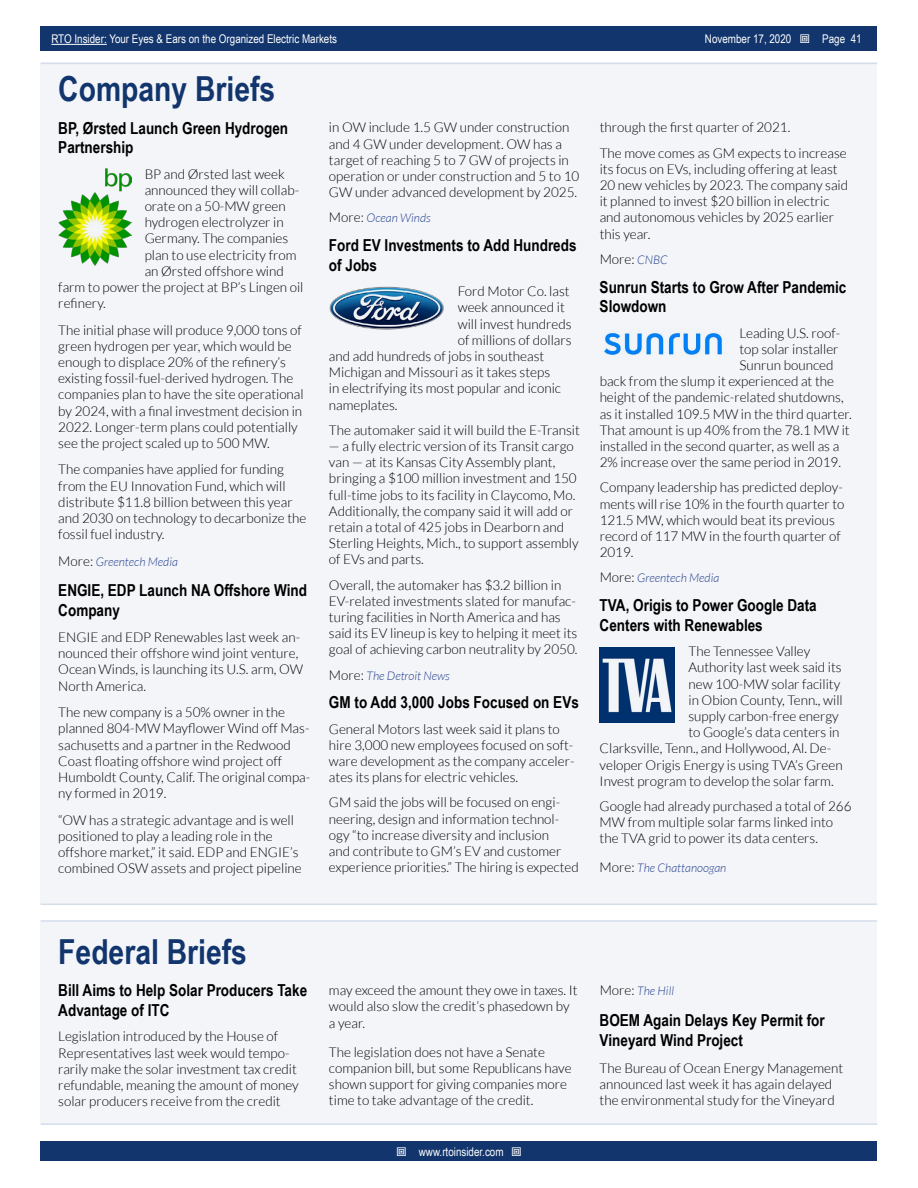
<style>
.page{position:relative;width:918px;height:1188px;background:#fff}
.page>*{position:absolute;margin:0;border:0;box-sizing:border-box;transform-origin:0 0}
.t1{font:700 34.5px "Arial Narrow";color:#11356c}
.t2{font:700 16.5px/19.8px "Arial Narrow";color:#000}
.t3{font:300 13.5px/16.2px "Lato";color:#000}
.t4{font:italic 300 12px "Lato";color:#25408f}
.t5{font:12px "Arial Narrow";color:#fff}
.s1{font-style:normal;font-size:13.5px;color:#000}
.s2{font-style:italic;font-size:12px;color:#25408f}
</style>
<div class="page">
<div style="left:41px;top:1142px;width:836px;height:19px;background:#11356c"></div>
<div style="left:41px;top:27px;width:836px;height:24px;background:#11356c"></div>
<hr style="left:51px;top:44px;width:56px;height:1px;background:#fff">
<div style="left:40px;top:63px;width:836px;height:842px;background:#f3f5f9"></div>
<div style="left:41px;top:922px;width:836px;height:203px;background:#f3f5f9"></div>
<hr style="left:41px;top:904px;width:836px;height:1px;background:#d6deec">
<hr style="left:41px;top:63px;width:836px;height:1px;background:#d6deec">
<hr style="left:41px;top:920px;width:836px;height:2px;background:#d6deec">
<hr style="left:41px;top:1123px;width:836px;height:2px;background:#d6deec">
<img style="left:604px;top:333px;width:119px;height:22px">
<img style="left:329px;top:286px;width:115px;height:44px">
<img style="left:58px;top:168px;width:73px;height:98px">
<img style="left:600px;top:647px;width:75px;height:76px">
<p class="t5" style="left:51px;top:30px;width:287px">RTO Insider: Your Eyes &amp; Ears on the Organized Electric Markets</p>
<p class="t5" style="left:705px;top:30px;width:88px">November 17, 2020</p>
<p class="t5" style="left:822px;top:30px;width:41px">Page 41</p>
<h1 class="t1" style="left:58px;top:63px;width:218px">Company Briefs</h1>
<p class="t2" style="left:58px;top:117px;width:231px">BP, Ørsted Launch Green Hydrogen<br>Partnership</p>
<p class="t3" style="left:145px;top:166px;width:142px">BP and Ørsted last week</p>
<p class="t3" style="left:145px;top:182px;width:156px">announced they will collab-</p>
<p class="t3" style="left:145px;top:198px;width:143px">orate on a 50-MW green</p>
<p class="t3" style="left:145px;top:214px;width:141px">hydrogen electrolyzer in</p>
<p class="t3" style="left:145px;top:230px;width:145px">Germany. The companies</p>
<p class="t3" style="left:145px;top:247px;width:153px">plan to use electricity from</p>
<p class="t3" style="left:145px;top:263px;width:141px">an Ørsted offshore wind</p>
<p class="t3" style="left:58px;top:279px;width:247px">farm to power the project at BP’s Lingen oil</p>
<p class="t3" style="left:58px;top:295px;width:49px">refinery.</p>
<p class="t3" style="left:58px;top:322px;width:247px">The initial phase will produce 9,000 tons of green hydrogen per year, which would be enough to displace 20% of the refinery’s existing fossil-fuel-derived hydrogen. The companies plan to have the site operational by 2024, with a final investment decision in 2022. Longer-term plans could potentially see the project scaled up to 500 MW.</p>
<p class="t3" style="left:58px;top:462px;width:250px">The companies have applied for funding from the EU Innovation Fund, which will distribute $11.8 billion between this year and 2030 on technology to decarbonize the fossil fuel industry.</p>
<p class="t4" style="left:58px;top:555px;width:121px"><span class="s1">More:</span> Greentech Media</p>
<p class="t2" style="left:58px;top:579px;width:250px">ENGIE, EDP Launch NA Offshore Wind<br>Company</p>
<p class="t3" style="left:58px;top:629px;width:246px">ENGIE and EDP Renewables last week an&shy;nounced their offshore wind joint venture, Ocean Winds, is launching its U.S. arm, OW North America.</p>
<p class="t3" style="left:58px;top:704px;width:254px">The new company is a 50% owner in the planned 804-MW Mayflower Wind off Mas&shy;sachusetts and a partner in the Redwood Coast floating offshore wind project off Humboldt County, Calif. The original compa&shy;ny formed in 2019.</p>
<p class="t3" style="left:58px;top:812px;width:245px">“OW has a strategic advantage and is well positioned to play a leading role in the offshore market,” it said. EDP and ENGIE’s combined OSW assets and project pipeline</p>
<p class="t3" style="left:600px;top:115px;width:249px;line-height:25.2px">through the first quarter of 2021.<br>The move comes as GM expects to increase</p>
<p class="t3" style="left:600px;top:161px;width:250px">its focus on EVs, including offering at least 20 new vehicles by 2023. The company said it planned to invest $20 billion in electric and autonomous vehicles by 2025 earlier this year.</p>
<p class="t3" style="left:600px;top:251px;width:70px">More: <span class="s2">CNBC</span></p>
<p class="t2" style="left:600px;top:276px;width:248px">Sunrun Starts to Grow After Pandemic<br>Slowdown</p>
<p class="t3" style="left:740px;top:325px;width:102px">Leading U.S. roof-</p>
<p class="t3" style="left:740px;top:341px;width:101px">top solar installer</p>
<p class="t3" style="left:740px;top:357px;width:95px">Sunrun bounced</p>
<p class="t3" style="left:600px;top:373px;width:236px">back from the slump it experienced at the</p>
<p class="t3" style="left:600px;top:390px;width:246px">height of the pandemic-related shutdowns,</p>
<p class="t3" style="left:600px;top:406px;width:254px">as it installed 109.5 MW in the third quarter.</p>
<p class="t3" style="left:600px;top:422px;width:252px">That amount is up 40% from the 78.1 MW it</p>
<p class="t3" style="left:600px;top:438px;width:241px">installed in the second quarter, as well as a</p>
<p class="t3" style="left:600px;top:454px;width:243px">2% increase over the same period in 2019.</p>
<p class="t3" style="left:600px;top:480px;width:246px">Company leadership has predicted deploy&shy;ments will rise 10% in the fourth quarter to 121.5 MW, which would beat its previous record of 117 MW in the fourth quarter of 2019.</p>
<p class="t4" style="left:600px;top:572px;width:121px"><span class="s1">More:</span> Greentech Media</p>
<p class="t2" style="left:600px;top:595px;width:219px">TVA, Origis to Power Google Data<br>Centers with Renewables</p>
<p class="t3" style="left:688px;top:643px;width:123px">The Tennessee Valley</p>
<p class="t3" style="left:688px;top:660px;width:155px">Authority last week said its</p>
<p class="t3" style="left:688px;top:676px;width:153px">new 100-MW solar facility</p>
<p class="t3" style="left:688px;top:692px;width:156px">in Obion County, Tenn., will</p>
<p class="t3" style="left:688px;top:708px;width:152px">supply carbon-free energy</p>
<p class="t3" style="left:688px;top:724px;width:153px">to Google’s data centers in</p>
<p class="t3" style="left:600px;top:741px;width:233px">Clarksville, Tenn., and Hollywood, Al. De-</p>
<p class="t3" style="left:600px;top:757px;width:245px">veloper Origis Energy is using TVA’s Green</p>
<p class="t3" style="left:600px;top:773px;width:236px">Invest program to develop the solar farm.</p>
<p class="t3" style="left:600px;top:798px;width:253px">Google had already purchased a total of 266<br>MW from multiple solar farms linked into the TVA grid to power its data centers.</p>
<p class="t4" style="left:600px;top:861px;width:128px"><span class="s1">More:</span> The Chattanoogan</p>
<p class="t3" style="left:329px;top:120px;width:252px">in OW include 1.5 GW under construction and 4 GW under development. OW has a target of reaching 5 to 7 GW of projects in operation or under construction and 5 to 10<br>GW under advanced development by 2025.</p>
<p class="t4" style="left:329px;top:212px;width:103px"><span class="s1">More:</span> Ocean Winds</p>
<p class="t2" style="left:329px;top:235px;width:249px">Ford EV Investments to Add Hundreds of Jobs</p>
<p class="t3" style="left:458px;top:283px;width:113px">Ford Motor Co. last</p>
<p class="t3" style="left:458px;top:300px;width:109px">week announced it</p>
<p class="t3" style="left:458px;top:316px;width:115px">will invest hundreds</p>
<p class="t3" style="left:458px;top:332px;width:115px">of millions of dollars</p>
<p class="t3" style="left:329px;top:348px;width:217px">and add hundreds of jobs in southeast</p>
<p class="t3" style="left:329px;top:364px;width:223px">Michigan and Missouri as it takes steps</p>
<p class="t3" style="left:329px;top:381px;width:234px">in electrifying its most popular and iconic</p>
<p class="t3" style="left:329px;top:397px;width:70px">nameplates.</p>
<p class="t3" style="left:329px;top:422px;width:252px">The automaker said it will build the E-Transit</p>
<p class="t3" style="left:329px;top:438px;width:251px">— a fully electric version of its Transit cargo van — at its Kansas City Assembly plant, bringing a $100 million investment and 150 full-time jobs to its facility in Claycomo, Mo.<br>Additionally, the company said it will add or retain a total of 425 jobs in Dearborn and Sterling Heights, Mich., to support assembly of EVs and parts.</p>
<p class="t3" style="left:329px;top:577px;width:250px">Overall, the automaker has $3.2 billion in EV-related investments slated for manufac&shy;turing facilities in North America and has said its EV lineup is key to helping it meet its goal of achieving carbon neutrality by 2050.</p>
<p class="t4" style="left:329px;top:669px;width:122px"><span class="s1">More:</span> The Detroit News</p>
<p class="t2" style="left:329px;top:692px;width:251px">GM to Add 3,000 Jobs Focused on EVs</p>
<p class="t3" style="left:329px;top:721px;width:247px">General Motors last week said it plans to hire 3,000 new employees focused on soft&shy;ware development as the company acceler&shy;ates its plans for electric vehicles.</p>
<p class="t3" style="left:329px;top:795px;width:251px">GM said the jobs will be focused on engi&shy;neering, design and information technol&shy;ogy “to increase diversity and inclusion<br>and contribute to GM’s EV and customer experience priorities.” The hiring is expected</p>
<h1 class="t1" style="left:58px;top:926px;width:190px">Federal Briefs</h1>
<p class="t2" style="left:58px;top:980px;width:250px">Bill Aims to Help Solar Producers Take<br>Advantage of ITC</p>
<p class="t3" style="left:58px;top:1028px;width:242px">Legislation introduced by the House of Representatives last week would tempo&shy;rarily make the solar investment tax credit refundable, meaning the amount of money solar producers receive from the credit</p>
<p class="t3" style="left:329px;top:982px;width:250px">may exceed the amount they owe in taxes. It would also slow the credit’s phasedown by a year.</p>
<p class="t3" style="left:329px;top:1044px;width:244px">The legislation does not have a Senate companion bill, but some Republicans have shown support for giving companies more time to take advantage of the credit.</p>
<p class="t5" style="left:419px;top:1143px;width:86px">www.rtoinsider.com</p>
<p class="t4" style="left:600px;top:984px;width:76px"><span class="s1">More:</span> The Hill</p>
<p class="t2" style="left:600px;top:1009px;width:227px">BOEM Again Delays Key Permit for<br>Vineyard Wind Project</p>
<p class="t3" style="left:600px;top:1060px;width:245px">The Bureau of Ocean Energy Management announced last week it has again delayed the environmental study for the Vineyard</p>
</div>
